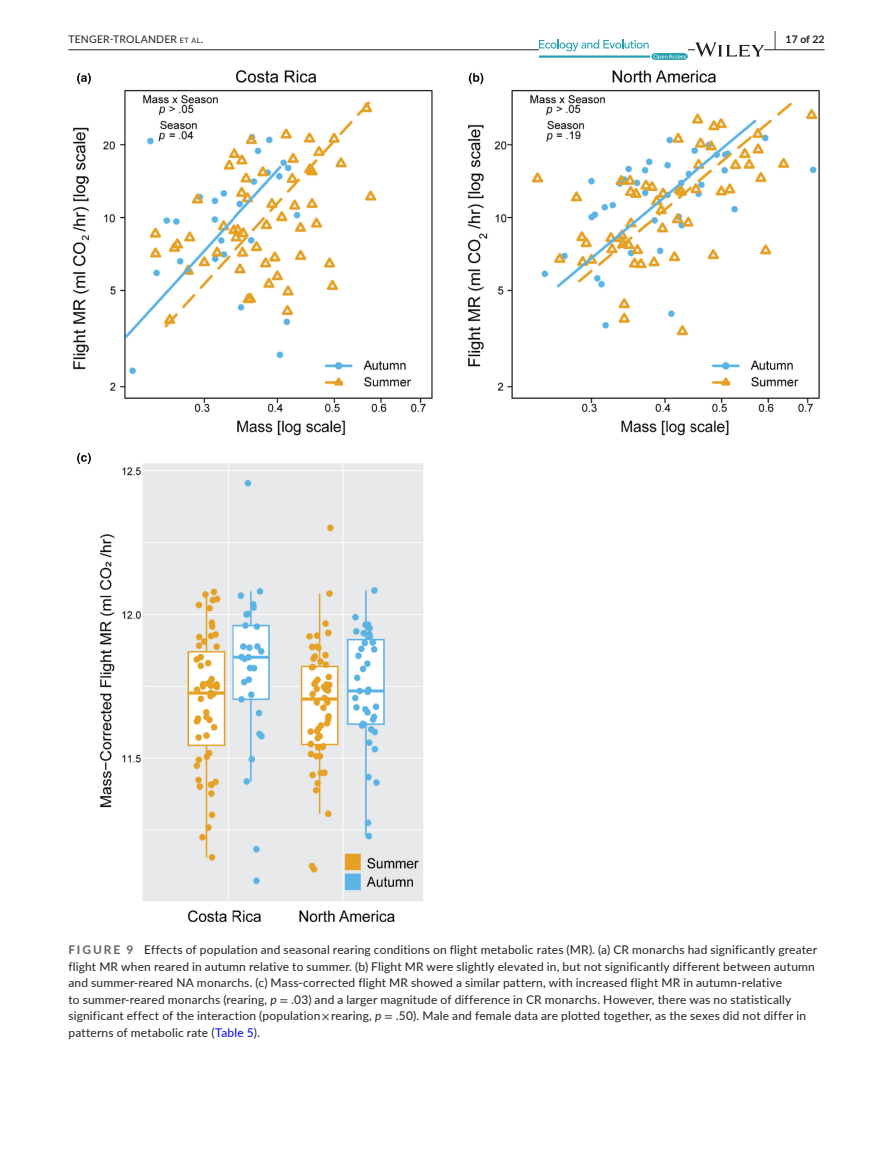
<style>
.page{position:relative;width:893px;height:1174px;background:#fff}
.page>*{position:absolute;margin:0;border:0;box-sizing:border-box;transform-origin:0 0}
.t1{font:12px/16.5px "Lato";letter-spacing:.015em;color:#231f20}
.t2{font:10.5px "Lato";letter-spacing:.02em;color:#231f20}
.t3{font:700 10.5px "Lato";color:#231f20}
.s1{font-size:7.35px}
.s2{font-size:19.5px}
.s3{font-weight:700;color:#636366}
.s4{font-style:italic}
.s5{font-family:"STIX"}
.s6{color:#00f}
</style>
<div class="page">
<hr style="left:68px;top:49px;width:756px;height:1px;background:#231f20">
<svg style="left:539px;top:39px;width:149px;height:21px"></svg>
<svg style="left:695px;top:42px;width:69px;height:15px"></svg>
<img style="left:72px;top:70px;width:748px;height:852px">
<p class="t2" style="left:68px;top:31px;width:136px">TENGER--TROLANDER <span class="s1">et al</span>.</p>
<p class="t3" style="left:774px;top:31px;width:52px"><span class="s2">|</span> 17 of 22</p>
<p class="t1" style="left:68px;top:941px;width:750px"><span class="s3">FIGURE 9</span> Effects of population and seasonal rearing conditions on flight metabolic rates (MR). (a) CR monarchs had significantly greater flight MR when reared in autumn relative to summer. (b) Flight MR were slightly elevated in, but not significantly different between autumn and summer-reared NA monarchs. (c) Mass-corrected flight MR showed a similar pattern, with increased flight MR in autumn-relative<br>to summer-reared monarchs (rearing, <span class="s4">p</span> <span class="s5">=</span> .03) and a larger magnitude of difference in CR monarchs. However, there was no statistically significant effect of the interaction (population <span class="s5">×</span> rearing, <span class="s4">p</span> <span class="s5">=</span> .50). Male and female data are plotted together, as the sexes did not differ in patterns of metabolic rate (<span class="s6">Table 5</span>).</p>
</div>
